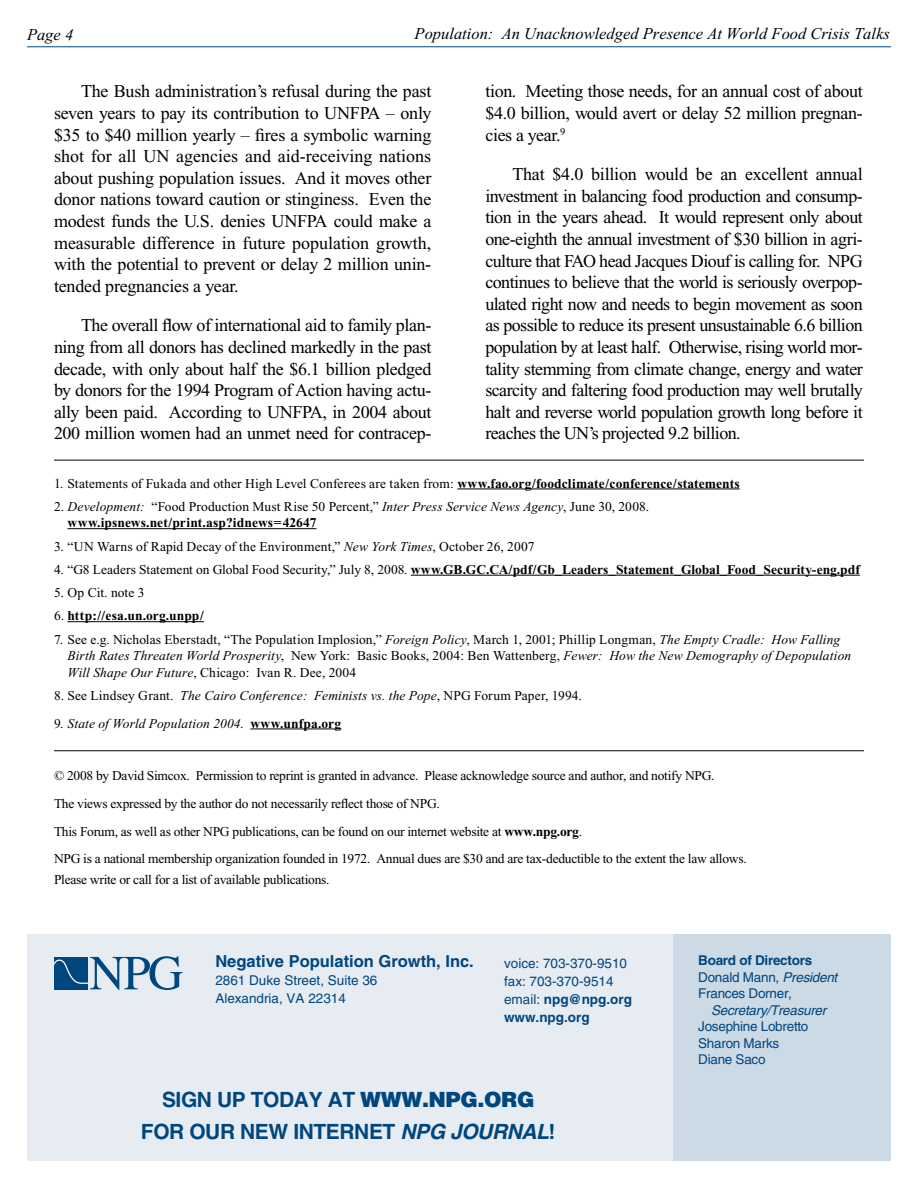
<style>
.page{position:relative;width:918px;height:1188px;background:#fff}
.page>*{position:absolute;margin:0;border:0;box-sizing:border-box;transform-origin:0 0}
.t1{font:700 21px/33px "Helvetica";letter-spacing:-.02em;color:#00467f;text-align:center}
.t2{font:18px/21.6px "Times New Roman";letter-spacing:-.02em;color:#000;text-align:justify}
.t3{font:italic 16.5px "Times New Roman";color:#000}
.t4{font:700 16.5px "Helvetica";color:#00467f}
.t5{font:13.5px/16.5px "Times New Roman";letter-spacing:.01em;color:#000}
.t6{font:13.5px/27.8px "Times New Roman";letter-spacing:-.02em;color:#000}
.t7{font:13.5px/18px "Helvetica";letter-spacing:-.01em;color:#00467f}
.t8{font:700 13.5px "Times New Roman";color:#000}
.t9{font:13.5px "Times New Roman";letter-spacing:.015em;color:#000}
.t10{font:italic 13.5px "Times New Roman";letter-spacing:.005em;color:#000}
.t11{font:italic 13.5px "Helvetica";letter-spacing:-.02em;color:#00467f}
.t12{font:13.5px "Times New Roman";color:#000}
.s1{font-weight:700}
.s2{font-style:italic}
.s3{font-weight:400}
.s4{font-style:normal}
.s5{font-weight:700;font-style:normal}
.s6{font-weight:900}
</style>
<div class="page">
<hr style="left:27px;top:46px;width:864px;height:1px;background:#00467f">
<hr style="left:457px;top:489px;width:283px;height:1px;background:#000">
<hr style="left:68px;top:528px;width:248px;height:1px;background:#000">
<hr style="left:411px;top:575px;width:449px;height:1px;background:#000">
<hr style="left:68px;top:621px;width:136px;height:1px;background:#000">
<hr style="left:250px;top:729px;width:91px;height:1px;background:#000">
<div style="left:27px;top:935px;width:864px;height:226px;background:#e6ecf2"></div>
<div style="left:674px;top:935px;width:217px;height:226px;background:#ccdae5"></div>
<svg style="left:54px;top:956px;width:129px;height:34px"></svg>
<hr style="left:54px;top:460px;width:810px;height:1px;background:#000">
<hr style="left:54px;top:750px;width:810px;height:1px;background:#000">
<p class="t3" style="left:27px;top:26px;width:48px">Page 4</p>
<p class="t3" style="left:415px;top:24px;width:477px">Population: An Unacknowledged Presence At World Food Crisis Talks</p>
<p class="t2" style="left:54px;top:81px;width:379px;text-indent:27px">The Bush administration’s refusal during the past seven years to pay its contribution to UNFPA – only $35 to $40 million yearly – fires a symbolic warning shot for all UN agencies and aid-receiving nations about pushing population issues. And it moves other donor nations toward caution or stinginess. Even the modest funds the U.S. denies UNFPA could make a measurable difference in future population growth, with the potential to prevent or delay 2 million unin&shy;tended pregnancies a year.</p>
<p class="t2" style="left:54px;top:315px;width:379px;text-indent:27px">The overall flow of international aid to family plan&shy;ning from all donors has declined markedly in the past decade, with only about half the $6.1 billion pledged by donors for the 1994 Program of Action having actu&shy;ally been paid. According to UNFPA, in 2004 about 200 million women had an unmet need for contracep-</p>
<p class="t2" style="left:485px;top:81px;width:379px">tion. Meeting those needs, for an annual cost of about $4.0 billion, would avert or delay 52 million pregnan&shy;cies a year.<sup>9</sup></p>
<p class="t2" style="left:485px;top:163px;width:379px;text-indent:27px">That $4.0 billion would be an excellent annual investment in balancing food production and consump&shy;tion in the years ahead. It would represent only about one-eighth the annual investment of $30 billion in agri&shy;culture that FAO head Jacques Diouf is calling for. NPG continues to believe that the world is seriously overpop&shy;ulated right now and needs to begin movement as soon as possible to reduce its present unsustainable 6.6 billion population by at least half. Otherwise, rising world mor&shy;tality stemming from climate change, energy and water scarcity and faltering food production may well brutally halt and reverse world population growth long before it reaches the UN’s projected 9.2 billion.</p>
<p class="t9" style="left:54px;top:476px;width:687px">1. Statements of Fukada and other High Level Conferees are taken from: <span class="s1">www.fao.org/foodclimate/conference/statements</span></p>
<p class="t5" style="left:68px;top:498px;width:583px;text-indent:-14px">2. <span class="s2">Development:</span> “Food Production Must Rise 50 Percent,” <span class="s2">Inter Press Service News Agency</span>, June 30, 2008. <span class="s1">www.ipsnews.net/print.asp?idnews=42647</span></p>
<p class="t5" style="left:54px;top:538px;width:482px">3. “UN Warns of Rapid Decay of the Environment,” <span class="s2">New York Times</span>, October 26, 2007</p>
<p class="t8" style="left:54px;top:562px;width:807px"><span class="s3">4. “G8 Leaders Statement on Global Food Security,” July 8, 2008.</span> www.GB.GC.CA/pdf/Gb_Leaders_Statement_Global_Food_Security-eng.pdf</p>
<p class="t12" style="left:54px;top:585px;width:92px">5. Op Cit. note 3</p>
<p class="t8" style="left:54px;top:608px;width:151px"><span class="s3">6.</span> http://esa.un.org.unpp/</p>
<p class="t5" style="left:68px;top:631px;width:785px;text-indent:-14px">7. See e.g. Nicholas Eberstadt, “The Population Implosion,” <span class="s2">Foreign Policy</span>, March 1, 2001; Phillip Longman, <span class="s2">The Empty Cradle: How Falling<br>Birth Rates Threaten World Prosperity</span>, New York: Basic Books, 2004: Ben Wattenberg, <span class="s2">Fewer: How the New Demography of Depopulation<br>Will Shape Our Future</span>, Chicago: Ivan R. Dee, 2004</p>
<p class="t5" style="left:54px;top:687px;width:529px">8. See Lindsey Grant. <span class="s2">The Cairo Conference: Feminists vs. the Pope</span>, NPG Forum Paper, 1994.</p>
<p class="t10" style="left:54px;top:716px;width:289px"><span class="s4">9.</span> State of World Population 2004<span class="s4">.</span> <span class="s5">www.unfpa.org</span></p>
<p class="t6" style="left:54px;top:762px;width:694px">© 2008 by David Simcox. Permission to reprint is granted in advance. Please acknowledge source and author, and notify NPG.<br>The views expressed by the author do not necessarily reflect those of NPG.<br>This Forum, as well as other NPG publications, can be found on our internet website at <span class="s1">www.npg.org</span>.<br>NPG is a national membership organization founded in 1972. Annual dues are $30 and are tax-deductible to the extent the law allows.</p>
<p class="t6" style="left:54px;top:866px;width:277px">Please write or call for a list of available publications.</p>
<p class="t4" style="left:215px;top:952px;width:260px">Negative Population Growth, Inc.</p>
<p class="t7" style="left:215px;top:972px;width:164px">2861 Duke Street, Suite 36<br>Alexandria, VA 22314</p>
<p class="t7" style="left:504px;top:954px;width:129px">voice: 703-370-9510 fax: 703-370-9514 email: <span class="s1">npg@npg.org www.npg.org</span></p>
<p class="t7" style="left:698px;top:952px;width:141px;line-height:16.5px"><span class="s1">Board of Directors<br></span>Donald Mann, <span class="s2">President<br></span>Frances Dorner,</p>
<p class="t11" style="left:711px;top:1002px;width:117px">Secretary/Treasurer</p>
<p class="t7" style="left:698px;top:1018px;width:112px;line-height:16.5px">Josephine Lobretto<br>Sharon Marks<br>Diane Saco</p>
<p class="t1" style="left:141px;top:1082px;width:416px">SIGN UP TODAY AT <span class="s6">WWW.NPG.ORG<br></span>FOR OUR NEW INTERNET <span class="s2">NPG JOURNAL</span>!</p>
</div>
